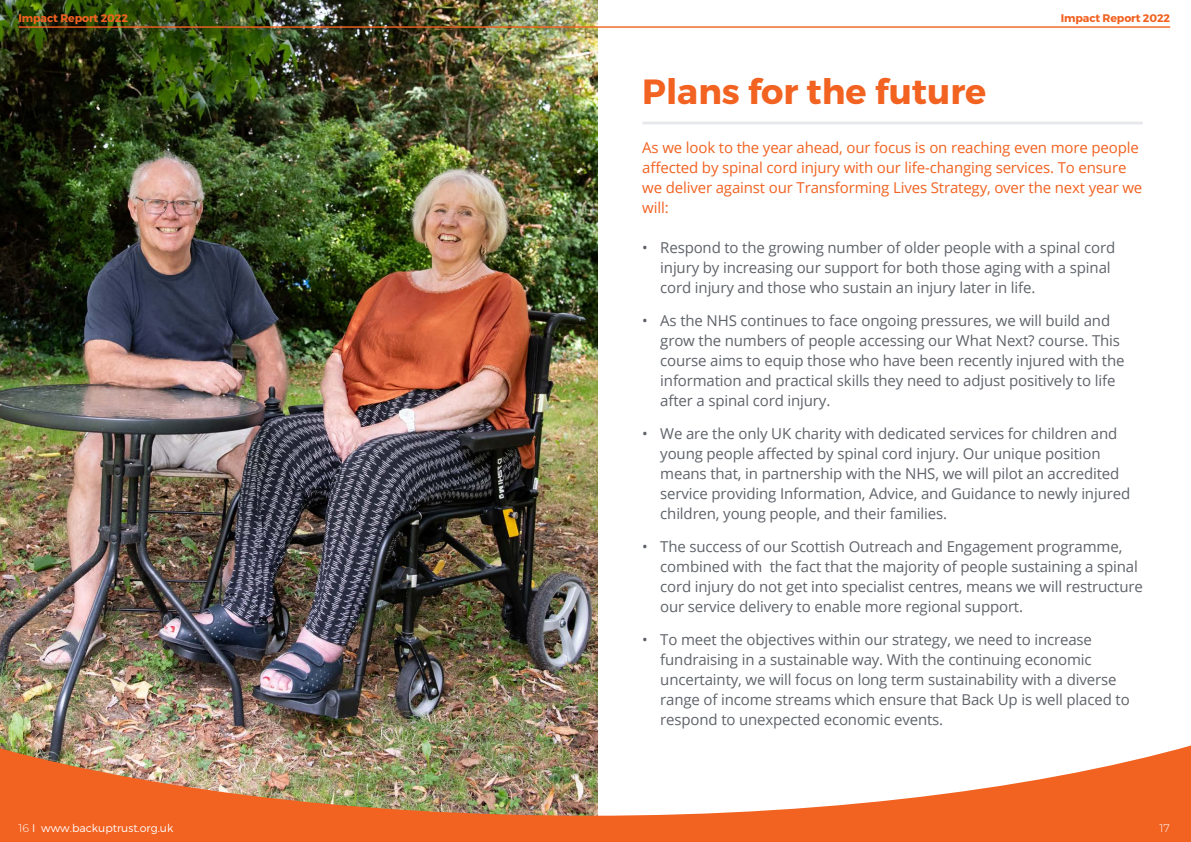
<style>
.page{position:relative;width:1191px;height:842px;background:#fff}
.page>*{position:absolute;margin:0;border:0;box-sizing:border-box;transform-origin:0 0}
.t1{font:700 35px "Montserrat";color:#f26221}
.t2{font:15px/20px "Open Sans";letter-spacing:-.01em;color:#5f6369}
.t3{font:15px/20px "Open Sans";letter-spacing:-.01em;color:#f26221}
.t4{font:700 11px "Montserrat";letter-spacing:-.01em;color:#f26221}
.t5{font:300 11px "Montserrat";color:#fff}
</style>
<div class="page">
<img style="left:0;top:0;width:597px;height:736px">
<img style="left:0;top:736px;width:1191px;height:106px">
<hr style="left:642px;top:122px;width:500px;height:2px;background:#e7e8eb">
<hr style="left:19px;top:26px;width:1151px;height:2px;background:#f26221">
<p class="t4" style="left:19px;top:11px;width:111px">Impact Report 2022</p>
<p class="t4" style="left:1060px;top:11px;width:111px">Impact Report 2022</p>
<h1 class="t1" style="left:642px;top:70px;width:345px">Plans for the future</h1>
<p class="t3" style="left:642px;top:137px;width:501px">As we look to the year ahead, our focus is on reaching even more people affected by spinal cord injury with our life-changing services. To ensure we deliver against our Transforming Lives Strategy, over the next year we will:</p>
<p class="t2" style="left:660px;top:237px;width:456px;text-indent:-18px">• Respond to the growing number of older people with a spinal cord injury by increasing our support for both those aging with a spinal cord injury and those who sustain an injury later in life.</p>
<p class="t2" style="left:660px;top:310px;width:466px;text-indent:-18px">• As the NHS continues to face ongoing pressures, we will build and grow the numbers of people accessing our What Next? course. This course aims to equip those who have been recently injured with the information and practical skills they need to adjust positively to life after a spinal cord injury.</p>
<p class="t2" style="left:660px;top:423px;width:471px;text-indent:-18px">• We are the only UK charity with dedicated services for children and young people affected by spinal cord injury. Our unique position means that, in partnership with the NHS, we will pilot an accredited service providing Information, Advice, and Guidance to newly injured children, young people, and their families.</p>
<p class="t2" style="left:660px;top:536px;width:484px;text-indent:-18px">• The success of our Scottish Outreach and Engagement programme, combined with the fact that the majority of people sustaining a spinal cord injury do not get into specialist centres, means we will restructure our service delivery to enable more regional support.</p>
<p class="t2" style="left:660px;top:629px;width:471px;text-indent:-18px">• To meet the objectives within our strategy, we need to increase fundraising in a sustainable way. With the continuing economic uncertainty, we will focus on long term sustainability with a diverse range of income streams which ensure that Back Up is well placed to respond to unexpected economic events.</p>
<p class="t5" style="left:19px;top:821px;width:156px">16 I www.backuptrust.org.uk</p>
<p class="t5" style="left:1159px;top:821px;width:12px">17</p>
</div>
